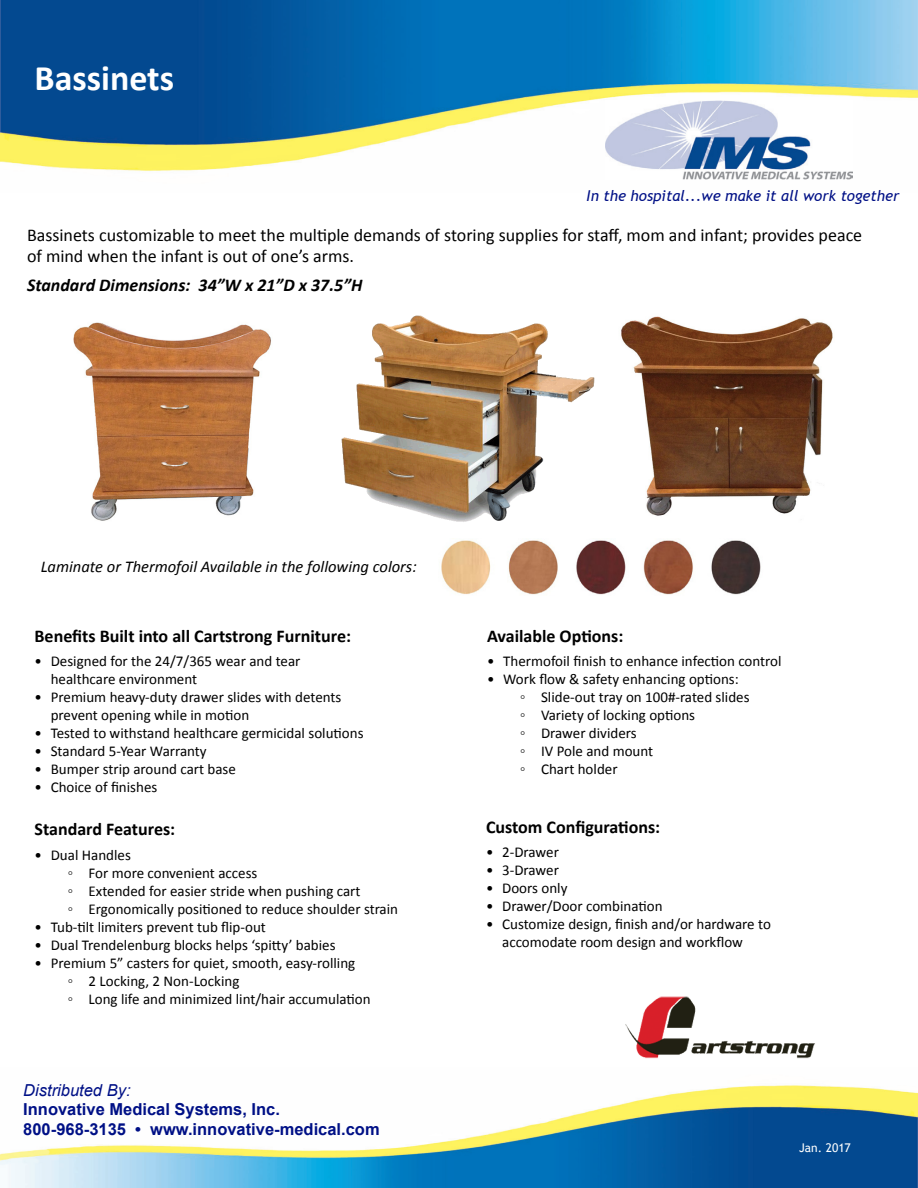
<style>
.page{position:relative;width:918px;height:1188px;background:#fff}
.page>*{position:absolute;margin:0;border:0;box-sizing:border-box;transform-origin:0 0}
.t1{font:700 36px "Calibri";color:#fff}
.t2{font:18px/21.6px "Calibri";color:#000}
.t3{font:700 18px "Calibri";color:#000}
.t4{font:italic 700 18px "Calibri";color:#000}
.t5{font:700 16.5px/19.8px "Arial";color:#001086}
.t6{font:italic 16.5px "Calibri";color:#000}
.t7{font:italic 16.5px "Arial";color:#001086}
.t8{font:15px/18px "Calibri";color:#000}
.t9{font:italic 15px "Trebuchet MS";color:#001086}
.t10{font:12px "Trebuchet MS";color:#fff}
</style>
<div class="page">
<img style="left:0;top:0;width:918px;height:180px">
<img style="left:605px;top:101px;width:248px;height:78px">
<img style="left:0;top:1085px;width:918px;height:103px">
<img style="left:73px;top:322px;width:198px;height:199px">
<img style="left:621px;top:316px;width:212px;height:200px">
<img style="left:625px;top:996px;width:190px;height:63px">
<img style="left:341px;top:315px;width:254px;height:207px">
<img style="left:441px;top:540px;width:320px;height:55px">
<p class="t1" style="left:35px;top:55px;width:141px">Bassinets</p>
<p class="t9" style="left:586px;top:186px;width:315px">In the hospital...we make it all work together</p>
<p class="t2" style="left:27px;top:224px;width:837px">Bassinets customizable to meet the multiple demands of storing supplies for staff, mom and infant; provides peace of mind when the infant is out of one’s arms.</p>
<p class="t4" style="left:27px;top:274px;width:337px">Standard Dimensions: 34”W x 21”D x 37.5”H</p>
<p class="t6" style="left:41px;top:555px;width:378px">Laminate or Thermofoil Available in the following colors:</p>
<p class="t3" style="left:35px;top:624px;width:318px">Benefits Built into all Cartstrong Furniture:</p>
<p class="t8" style="left:51px;top:652px;width:251px;text-indent:-16px">• Designed for the 24/7/365 wear and tear healthcare environment</p>
<p class="t8" style="left:51px;top:688px;width:292px;text-indent:-16px">• Premium heavy-duty drawer slides with detents prevent opening while in motion</p>
<p class="t8" style="left:35px;top:724px;width:331px">• Tested to withstand healthcare germicidal solutions</p>
<p class="t8" style="left:35px;top:742px;width:174px">• Standard 5-Year Warranty</p>
<p class="t8" style="left:35px;top:760px;width:203px">• Bumper strip around cart base</p>
<p class="t8" style="left:35px;top:778px;width:124px">• Choice of finishes</p>
<p class="t3" style="left:35px;top:818px;width:142px">Standard Features:</p>
<p class="t8" style="left:35px;top:846px;width:98px">• Dual Handles</p>
<p class="t8" style="left:68px;top:864px;width:191px">◦ For more convenient access</p>
<p class="t8" style="left:68px;top:882px;width:294px">◦ Extended for easier stride when pushing cart</p>
<p class="t8" style="left:68px;top:900px;width:332px">◦ Ergonomically positioned to reduce shoulder strain</p>
<p class="t8" style="left:35px;top:918px;width:233px">• Tub-tilt limiters prevent tub flip-out</p>
<p class="t8" style="left:35px;top:936px;width:302px">• Dual Trendelenburg blocks helps ‘spitty’ babies</p>
<p class="t8" style="left:35px;top:954px;width:322px">• Premium 5” casters for quiet, smooth, easy-rolling</p>
<p class="t8" style="left:68px;top:972px;width:173px">◦ 2 Locking, 2 Non-Locking</p>
<p class="t8" style="left:68px;top:990px;width:304px">◦ Long life and minimized lint/hair accumulation</p>
<p class="t7" style="left:23px;top:1079px;width:109px">Distributed By:</p>
<p class="t5" style="left:23px;top:1100px;width:358px">Innovative Medical Systems, Inc.<br>800-968-3135 • www.innovative-medical.com</p>
<p class="t3" style="left:487px;top:624px;width:138px">Available Options:</p>
<p class="t8" style="left:487px;top:652px;width:296px">• Thermofoil finish to enhance infection control</p>
<p class="t8" style="left:487px;top:670px;width:253px">• Work flow &amp; safety enhancing options:</p>
<p class="t8" style="left:520px;top:688px;width:231px">◦ Slide-out tray on 100#-rated slides</p>
<p class="t8" style="left:520px;top:706px;width:176px">◦ Variety of locking options</p>
<p class="t8" style="left:520px;top:724px;width:118px">◦ Drawer dividers</p>
<p class="t8" style="left:520px;top:742px;width:135px">◦ IV Pole and mount</p>
<p class="t8" style="left:520px;top:760px;width:99px">◦ Chart holder</p>
<p class="t3" style="left:486px;top:815px;width:176px">Custom Configurations:</p>
<p class="t8" style="left:486px;top:844px;width:74px">• 2-Drawer</p>
<p class="t8" style="left:486px;top:862px;width:74px">• 3-Drawer</p>
<p class="t8" style="left:486px;top:880px;width:83px">• Doors only</p>
<p class="t8" style="left:486px;top:898px;width:178px">• Drawer/Door combination</p>
<p class="t8" style="left:502px;top:916px;width:270px;text-indent:-16px">• Customize design, finish and/or hardware to accomodate room design and workflow</p>
<p class="t10" style="left:799px;top:1140px;width:53px">Jan. 2017</p>
</div>
